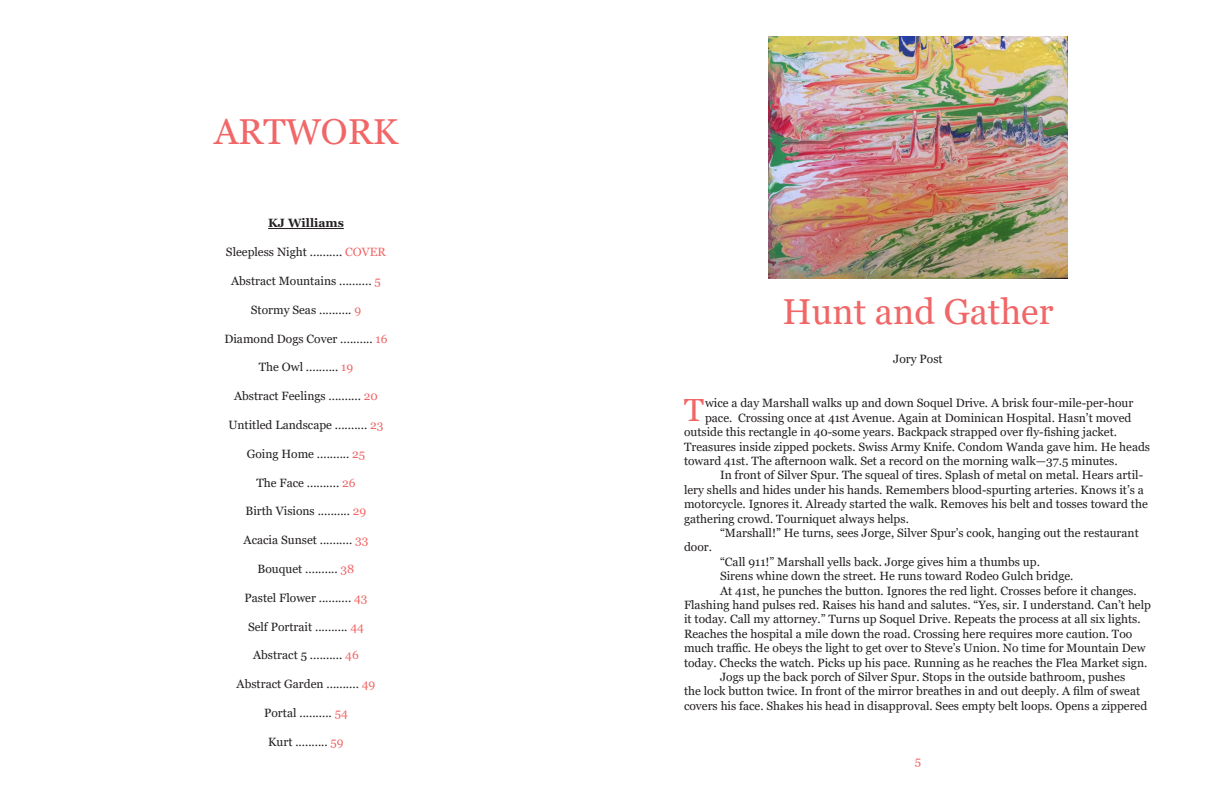
<style>
.page{position:relative;width:1224px;height:792px;background:#fff}
.page>*{position:absolute;margin:0;border:0;box-sizing:border-box;transform-origin:0 0}
.t1{font:36px "Georgia";color:#f16667}
.t2{font:32px "Georgia";color:#f16667}
.t3{font:12px/14.4px "Georgia";color:#231f20}
.t4{font:700 12px "Georgia";color:#231f20}
.t5{font:12px "Georgia";color:#f16667}
.s1{color:#f16667}
</style>
<div class="page">
<hr style="left:268px;top:228px;width:76px;height:1px;background:#231f20">
<img style="left:768px;top:36px;width:300px;height:242px">
<p class="t1" style="left:214px;top:110px;width:185px">ARTWORK</p>
<p class="t4" style="left:268px;top:216px;width:77px">KJ Williams</p>
<p class="t3" style="left:226px;top:245px;width:162px">Sleepless Night .......... <span class="s1">COVER</span></p>
<p class="t3" style="left:231px;top:274px;width:151px">Abstract Mountains .......... <span class="s1">5</span></p>
<p class="t3" style="left:251px;top:303px;width:112px">Stormy Seas .......... <span class="s1">9</span></p>
<p class="t3" style="left:224px;top:332px;width:165px">Diamond Dogs Cover .......... <span class="s1">16</span></p>
<p class="t3" style="left:259px;top:360px;width:96px">The Owl .......... <span class="s1">19</span></p>
<p class="t3" style="left:234px;top:389px;width:145px">Abstract Feelings .......... <span class="s1">20</span></p>
<p class="t3" style="left:228px;top:418px;width:157px">Untitled Landscape .......... <span class="s1">23</span></p>
<p class="t3" style="left:247px;top:447px;width:120px">Going Home .......... <span class="s1">25</span></p>
<p class="t3" style="left:256px;top:476px;width:101px">The Face .......... <span class="s1">26</span></p>
<p class="t3" style="left:246px;top:504px;width:122px">Birth Visions .......... <span class="s1">29</span></p>
<p class="t3" style="left:244px;top:533px;width:126px">Acacia Sunset .......... <span class="s1">33</span></p>
<p class="t3" style="left:258px;top:562px;width:98px">Bouquet .......... <span class="s1">38</span></p>
<p class="t3" style="left:244px;top:591px;width:125px">Pastel Flower .......... <span class="s1">43</span></p>
<p class="t3" style="left:248px;top:620px;width:117px">Self Portrait .......... <span class="s1">44</span></p>
<p class="t3" style="left:253px;top:648px;width:107px">Abstract 5 .......... <span class="s1">46</span></p>
<p class="t3" style="left:237px;top:677px;width:140px">Abstract Garden .......... <span class="s1">49</span></p>
<p class="t3" style="left:264px;top:706px;width:85px">Portal .......... <span class="s1">54</span></p>
<p class="t3" style="left:268px;top:735px;width:77px">Kurt .......... <span class="s1">59</span></p>
<p class="t1" style="left:783px;top:290px;width:272px">Hunt and Gather</p>
<p class="t3" style="left:893px;top:352px;width:51px">Jory Post</p>
<p class="t3" style="left:705px;top:396px;width:430px">wice a day Marshall walks up and down Soquel Drive. A brisk four-mile-per-hour</p>
<p class="t3" style="left:705px;top:411px;width:428px">pace. Crossing once at 41st Avenue. Again at Dominican Hospital. Hasn’t moved</p>
<p class="t3" style="left:684px;top:425px;width:435px">outside this rectangle in 40-some years. Backpack strapped over fly-fishing jacket.</p>
<p class="t3" style="left:684px;top:440px;width:468px">Treasures inside zipped pockets. Swiss Army Knife. Condom Wanda gave him. He heads</p>
<p class="t3" style="left:684px;top:454px;width:435px">toward 41st. The afternoon walk. Set a record on the morning walk—37.5 minutes.</p>
<p class="t3" style="left:684px;top:468px;width:465px;text-indent:36px">In front of Silver Spur. The squeal of tires. Splash of metal on metal. Hears artil&shy;lery shells and hides under his hands. Remembers blood-spurting arteries. Knows it’s a motorcycle. Ignores it. Already started the walk. Removes his belt and tosses toward the gathering crowd. Tourniquet always helps.</p>
<p class="t3" style="left:720px;top:526px;width:420px">“Marshall!” He turns, sees Jorge, Silver Spur’s cook, hanging out the restaurant</p>
<p class="t3" style="left:684px;top:540px;width:29px">door.</p>
<p class="t3" style="left:720px;top:555px;width:321px">“Call 911!” Marshall yells back. Jorge gives him a thumbs up.</p>
<p class="t3" style="left:720px;top:569px;width:355px">Sirens whine down the street. He runs toward Rodeo Gulch bridge.</p>
<p class="t3" style="left:684px;top:584px;width:469px;text-indent:36px">At 41st, he punches the button. Ignores the red light. Crosses before it changes.<br>Flashing hand pulses red. Raises his hand and salutes. “Yes, sir. I understand. Can’t help it today. Call my attorney.” Turns up Soquel Drive. Repeats the process at all six lights.<br>Reaches the hospital a mile down the road. Crossing here requires more caution. Too much traffic. He obeys the light to get over to Steve’s Union. No time for Mountain Dew today. Checks the watch. Picks up his pace. Running as he reaches the Flea Market sign.</p>
<p class="t3" style="left:684px;top:670px;width:465px;text-indent:36px">Jogs up the back porch of Silver Spur. Stops in the outside bathroom, pushes<br>the lock button twice. In front of the mirror breathes in and out deeply. A film of sweat covers his face. Shakes his head in disapproval. Sees empty belt loops. Opens a zippered</p>
<p class="t2" style="left:684px;top:391px;width:21px">T</p>
<p class="t5" style="left:915px;top:754px;width:8px">5</p>
</div>
